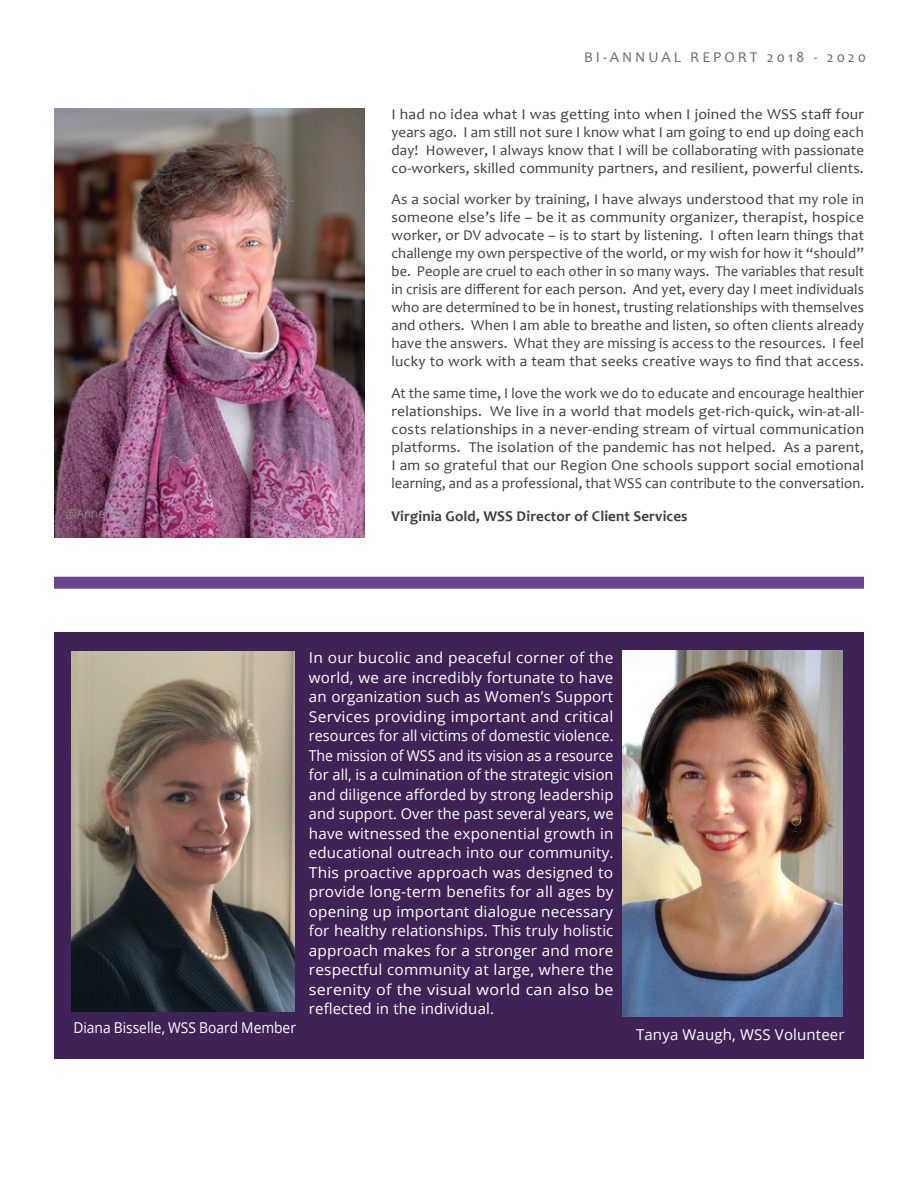
<style>
.page{position:relative;width:918px;height:1188px;background:#fff}
.page>*{position:absolute;margin:0;border:0;box-sizing:border-box;transform-origin:0 0}
.t1{font:15px/18px "Candara";letter-spacing:.01em;color:#403c3c;text-align:justify}
.t2{font:15px/19.5px "Open Sans";letter-spacing:.01em;color:#fff;text-align:justify}
.t3{font:15px/18px "Candara";letter-spacing:.01em;color:#403c3c;text-align:justify;scale:1.04 1}
.t4{font:700 15px "Candara";letter-spacing:.01em;color:#403c3c}
.t5{font:15px "Open Sans";letter-spacing:.01em;color:#fff;scale:.92 1}
.t6{font:15px "Candara";letter-spacing:.2em;color:#696869}
.t7{font:300 12px "Open Sans";letter-spacing:.01em;color:#9d9e9f}
</style>
<div class="page">
<div style="left:54px;top:577px;width:810px;height:12px;background:#69488f"></div>
<img style="left:54px;top:108px;width:310px;height:430px">
<div style="left:54px;top:632px;width:810px;height:426px;background:#402356"></div>
<img style="left:71px;top:651px;width:224px;height:360px">
<img style="left:622px;top:651px;width:220px;height:365px">
<p class="t6" style="left:584px;top:48px;width:283px">BI-ANNUAL REPORT 2018 - 2020</p>
<p class="t3" style="left:392px;top:105px;width:456px">I had no idea what I was getting into when I joined the WSS staff four years ago. I am still not sure I know what I am going to end up doing each day! However, I always know that I will be collaborating with passionate co-workers, skilled community partners, and resilient, powerful clients.</p>
<p class="t1" style="left:392px;top:191px;width:474px">As a social worker by training, I have always understood that my role in someone else’s life – be it as community organizer, therapist, hospice worker, or DV advocate – is to start by listening. I often learn things that challenge my own perspective of the world, or my wish for how it “should” be. People are cruel to each other in so many ways. The variables that result in crisis are different for each person. And yet, every day I meet individuals who are determined to be in honest, trusting relationships with themselves and others. When I am able to breathe and listen, so often clients already have the answers. What they are missing is access to the resources. I feel lucky to work with a team that seeks creative ways to find that access.</p>
<p class="t1" style="left:392px;top:384px;width:474px">At the same time, I love the work we do to educate and encourage healthier relationships. We live in a world that models get-rich-quick, win-at-all&shy;costs relationships in a never-ending stream of virtual communication platforms. The isolation of the pandemic has not helped. As a parent, I am so grateful that our Region One schools support social emotional learning, and as a professional, that WSS can contribute to the conversation.</p>
<p class="t7" style="left:66px;top:506px;width:64px">@Anne Day</p>
<p class="t4" style="left:392px;top:507px;width:298px">Virginia Gold, WSS Director of Client Services</p>
<p class="t5" style="left:73px;top:1017px;width:243px">Diana Bisselle, WSS Board Member</p>
<p class="t2" style="left:309px;top:648px;width:306px">In our bucolic and peaceful corner of the world, we are incredibly fortunate to have an organization such as Women’s Support Services providing important and critical resources for all victims of domestic violence.<br>The mission of WSS and its vision as a resource for all, is a culmination of the strategic vision and diligence afforded by strong leadership and support. Over the past several years, we have witnessed the exponential growth in educational outreach into our community.<br>This proactive approach was designed to provide long-term benefits for all ages by opening up important dialogue necessary for healthy relationships. This truly holistic approach makes for a stronger and more respectful community at large, where the serenity of the visual world can also be reflected in the individual.</p>
<p class="t2" style="left:636px;top:1024px;width:210px">Tanya Waugh, WSS Volunteer</p>
</div>
